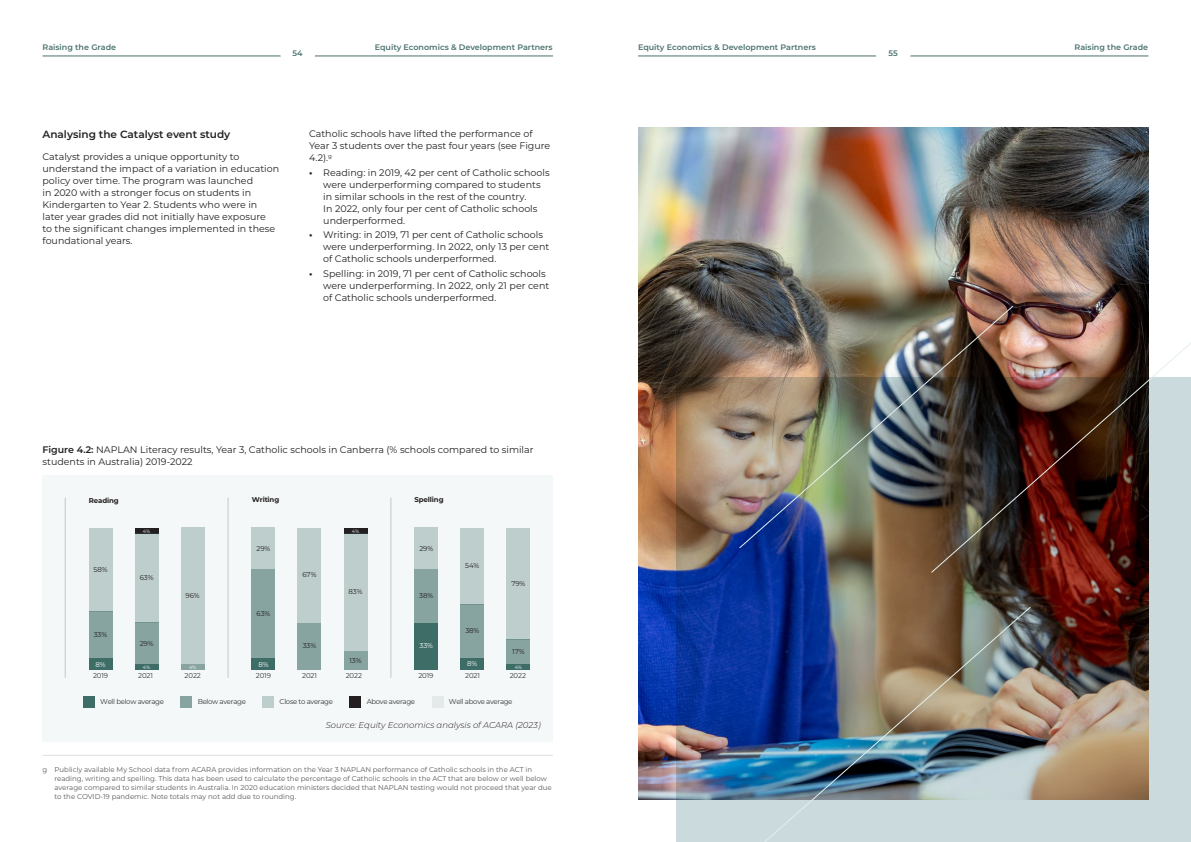
<style>
.page{position:relative;width:1191px;height:842px;background:#fff}
.page>*{position:absolute;margin:0;border:0;box-sizing:border-box;transform-origin:0 0}
.t1{font:600 10.5px "Montserrat";color:#231f20}
.t2{font:9.5px/12px "Montserrat";color:#231f20}
.t3{font:italic 300 8.5px "Montserrat";color:#231f20}
.t4{font:600 8px "Montserrat";color:#4a726d}
.t5{font:7px/9px "Montserrat";color:#585858}
.t6{font:7px "Montserrat";letter-spacing:-.045em;color:#323234}
.t7{font:7px "Montserrat";letter-spacing:-.015em;color:#231f20}
.t8{font:700 7px "Montserrat";letter-spacing:-.015em;color:#231f20}
.t9{font:7px "Montserrat";color:#fff}
.t10{font:5px "Montserrat";color:#fff}
.s1{font-weight:700}
.s2{font-weight:600}
</style>
<div class="page">
<hr style="left:43px;top:56px;width:510px;height:1px;background:#4a726d">
<hr style="left:638px;top:56px;width:510px;height:1px;background:#4a726d">
<div style="left:280px;top:34px;width:35px;height:35px;background:#fff;border-radius:50%"></div>
<div style="left:875px;top:34px;width:36px;height:35px;background:#fff;border-radius:50%"></div>
<hr style="left:43px;top:755px;width:510px;height:1px;background:#dedede">
<div style="left:43px;top:475px;width:510px;height:266px;background:#f5f8f8"></div>
<hr style="left:228px;top:497px;width:1px;height:181px;background:#000">
<hr style="left:65px;top:497px;width:1px;height:181px;background:#000">
<hr style="left:391px;top:497px;width:1px;height:181px;background:#000">
<div style="left:89px;top:658px;width:23px;height:12px;background:#3e6c67"></div>
<div style="left:89px;top:611px;width:23px;height:47px;background:#87a4a1"></div>
<div style="left:89px;top:528px;width:23px;height:83px;background:#bececc"></div>
<div style="left:181px;top:528px;width:23px;height:136px;background:#bececc"></div>
<div style="left:181px;top:664px;width:23px;height:6px;background:#87a4a1"></div>
<div style="left:135px;top:664px;width:23px;height:6px;background:#3e6c67"></div>
<div style="left:135px;top:528px;width:23px;height:6px;background:#231f20"></div>
<div style="left:135px;top:623px;width:23px;height:41px;background:#87a4a1"></div>
<div style="left:135px;top:534px;width:23px;height:89px;background:#bececc"></div>
<div style="left:460px;top:658px;width:24px;height:12px;background:#3e6c67"></div>
<div style="left:460px;top:604px;width:24px;height:54px;background:#87a4a1"></div>
<div style="left:460px;top:528px;width:24px;height:76px;background:#bececc"></div>
<div style="left:507px;top:664px;width:23px;height:6px;background:#3e6c67"></div>
<div style="left:507px;top:640px;width:23px;height:24px;background:#87a4a1"></div>
<div style="left:507px;top:528px;width:23px;height:112px;background:#bececc"></div>
<div style="left:414px;top:623px;width:24px;height:47px;background:#3e6c67"></div>
<div style="left:414px;top:569px;width:24px;height:54px;background:#87a4a1"></div>
<div style="left:414px;top:528px;width:24px;height:41px;background:#bececc"></div>
<div style="left:298px;top:623px;width:23px;height:47px;background:#87a4a1"></div>
<div style="left:298px;top:528px;width:23px;height:95px;background:#bececc"></div>
<div style="left:344px;top:528px;width:23px;height:6px;background:#231f20"></div>
<div style="left:344px;top:651px;width:23px;height:19px;background:#87a4a1"></div>
<div style="left:344px;top:534px;width:23px;height:117px;background:#bececc"></div>
<div style="left:252px;top:658px;width:23px;height:12px;background:#3e6c67"></div>
<div style="left:252px;top:528px;width:23px;height:41px;background:#bececc"></div>
<div style="left:252px;top:569px;width:23px;height:89px;background:#87a4a1"></div>
<div style="left:83px;top:697px;width:12px;height:11px;background:#3e6c67"></div>
<div style="left:181px;top:697px;width:11px;height:11px;background:#87a4a1"></div>
<div style="left:263px;top:697px;width:11px;height:11px;background:#bececc"></div>
<div style="left:350px;top:697px;width:11px;height:11px;background:#231f20"></div>
<div style="left:432px;top:697px;width:11px;height:11px;background:#e3eae9"></div>
<img style="left:638px;top:128px;width:510px;height:671px">
<img style="left:676px;top:377px;width:515px;height:465px">
<img style="left:738px;top:305px;width:276px;height:244px">
<img style="left:930px;top:329px;width:261px;height:245px">
<img style="left:741px;top:606px;width:290px;height:236px">
<p class="t4" style="left:43px;top:42px;width:75px">Raising the Grade</p>
<p class="t4" style="left:375px;top:42px;width:179px">Equity Economics &amp; Development Partners</p>
<p class="t4" style="left:638px;top:42px;width:179px">Equity Economics &amp; Development Partners</p>
<p class="t4" style="left:1074px;top:42px;width:75px">Raising the Grade</p>
<p class="t4" style="left:292px;top:47px;width:12px">54</p>
<p class="t4" style="left:888px;top:47px;width:11px">55</p>
<p class="t1" style="left:43px;top:127px;width:189px">Analysing the Catalyst event study</p>
<p class="t2" style="left:43px;top:150px;width:238px">Catalyst provides a unique opportunity to understand the impact of a variation in education policy over time. The program was launched<br>in 2020 with a stronger focus on students in Kindergarten to Year 2. Students who were in later year grades did not initially have exposure<br>to the significant changes implemented in these foundational years.</p>
<p class="t2" style="left:309px;top:127px;width:243px">Catholic schools have lifted the performance of<br>Year 3 students over the past four years (see Figure<br>4.2).<sup>g</sup></p>
<p class="t2" style="left:323px;top:166px;width:228px;text-indent:-14px"><span class="s1">•</span> Reading: in 2019, 42 per cent of Catholic schools were underperforming compared to students in similar schools in the rest of the country.<br>In 2022, only four per cent of Catholic schools underperformed.</p>
<p class="t2" style="left:323px;top:229px;width:227px;text-indent:-14px"><span class="s1">•</span> Writing: in 2019, 71 per cent of Catholic schools were underperforming. In 2022, only 13 per cent of Catholic schools underperformed.</p>
<p class="t2" style="left:323px;top:268px;width:228px;text-indent:-14px"><span class="s1">•</span> Spelling: in 2019, 71 per cent of Catholic schools were underperforming. In 2022, only 21 per cent of Catholic schools underperformed.</p>
<p class="t2" style="left:43px;top:443px;width:492px"><span class="s2">Figure 4.2:</span> NAPLAN Literacy results, Year 3, Catholic schools in Canberra (% schools compared to similar students in Australia) 2019-2022</p>
<p class="t8" style="left:89px;top:495px;width:31px">Reading</p>
<p class="t8" style="left:252px;top:495px;width:29px">Writing</p>
<p class="t8" style="left:414px;top:495px;width:31px">Spelling</p>
<p class="t10" style="left:143px;top:527px;width:9px">4%</p>
<p class="t10" style="left:352px;top:527px;width:9px">4%</p>
<p class="t7" style="left:256px;top:543px;width:15px">29%</p>
<p class="t7" style="left:419px;top:543px;width:15px">29%</p>
<p class="t7" style="left:94px;top:564px;width:16px">58%</p>
<p class="t7" style="left:140px;top:573px;width:15px">63%</p>
<p class="t7" style="left:302px;top:570px;width:15px">67%</p>
<p class="t7" style="left:465px;top:561px;width:16px">54%</p>
<p class="t7" style="left:511px;top:579px;width:15px">79%</p>
<p class="t7" style="left:186px;top:591px;width:16px">96%</p>
<p class="t7" style="left:348px;top:587px;width:16px">83%</p>
<p class="t7" style="left:419px;top:591px;width:16px">38%</p>
<p class="t7" style="left:256px;top:608px;width:15px">63%</p>
<p class="t7" style="left:94px;top:630px;width:15px">33%</p>
<p class="t7" style="left:465px;top:626px;width:16px">38%</p>
<p class="t7" style="left:140px;top:638px;width:15px">29%</p>
<p class="t7" style="left:303px;top:641px;width:15px">33%</p>
<p class="t9" style="left:419px;top:641px;width:15px">33%</p>
<p class="t7" style="left:512px;top:647px;width:14px">17%</p>
<p class="t9" style="left:95px;top:659px;width:12px">8%</p>
<p class="t10" style="left:143px;top:663px;width:9px">4%</p>
<p class="t10" style="left:189px;top:663px;width:9px">4%</p>
<p class="t9" style="left:258px;top:659px;width:12px">8%</p>
<p class="t7" style="left:349px;top:655px;width:14px">13%</p>
<p class="t9" style="left:467px;top:659px;width:12px">8%</p>
<p class="t10" style="left:515px;top:663px;width:9px">4%</p>
<p class="t6" style="left:93px;top:670px;width:17px">2019</p>
<p class="t6" style="left:138px;top:670px;width:16px">2021</p>
<p class="t6" style="left:185px;top:670px;width:18px">2022</p>
<p class="t6" style="left:256px;top:670px;width:17px">2019</p>
<p class="t6" style="left:302px;top:670px;width:16px">2021</p>
<p class="t6" style="left:346px;top:670px;width:18px">2022</p>
<p class="t6" style="left:418px;top:670px;width:17px">2019</p>
<p class="t6" style="left:465px;top:670px;width:16px">2021</p>
<p class="t6" style="left:510px;top:670px;width:18px">2022</p>
<p class="t6" style="left:100px;top:697px;width:65px">Well below average</p>
<p class="t6" style="left:198px;top:697px;width:50px">Below average</p>
<p class="t6" style="left:280px;top:697px;width:55px">Close to average</p>
<p class="t6" style="left:367px;top:697px;width:50px">Above average</p>
<p class="t6" style="left:449px;top:697px;width:65px">Well above average</p>
<p class="t3" style="left:326px;top:719px;width:217px">Source: Equity Economics analysis of ACARA (2023)</p>
<p class="t5" style="left:55px;top:765px;width:499px;text-indent:-12px">g Publicly available My School data from ACARA provides information on the Year 3 NAPLAN performance of Catholic schools in the ACT in reading, writing and spelling. This data has been used to calculate the percentage of Catholic schools in the ACT that are below or well below average compared to similar students in Australia. In 2020 education ministers decided that NAPLAN testing would not proceed that year due to the COVID-19 pandemic. Note totals may not add due to rounding.</p>
</div>
